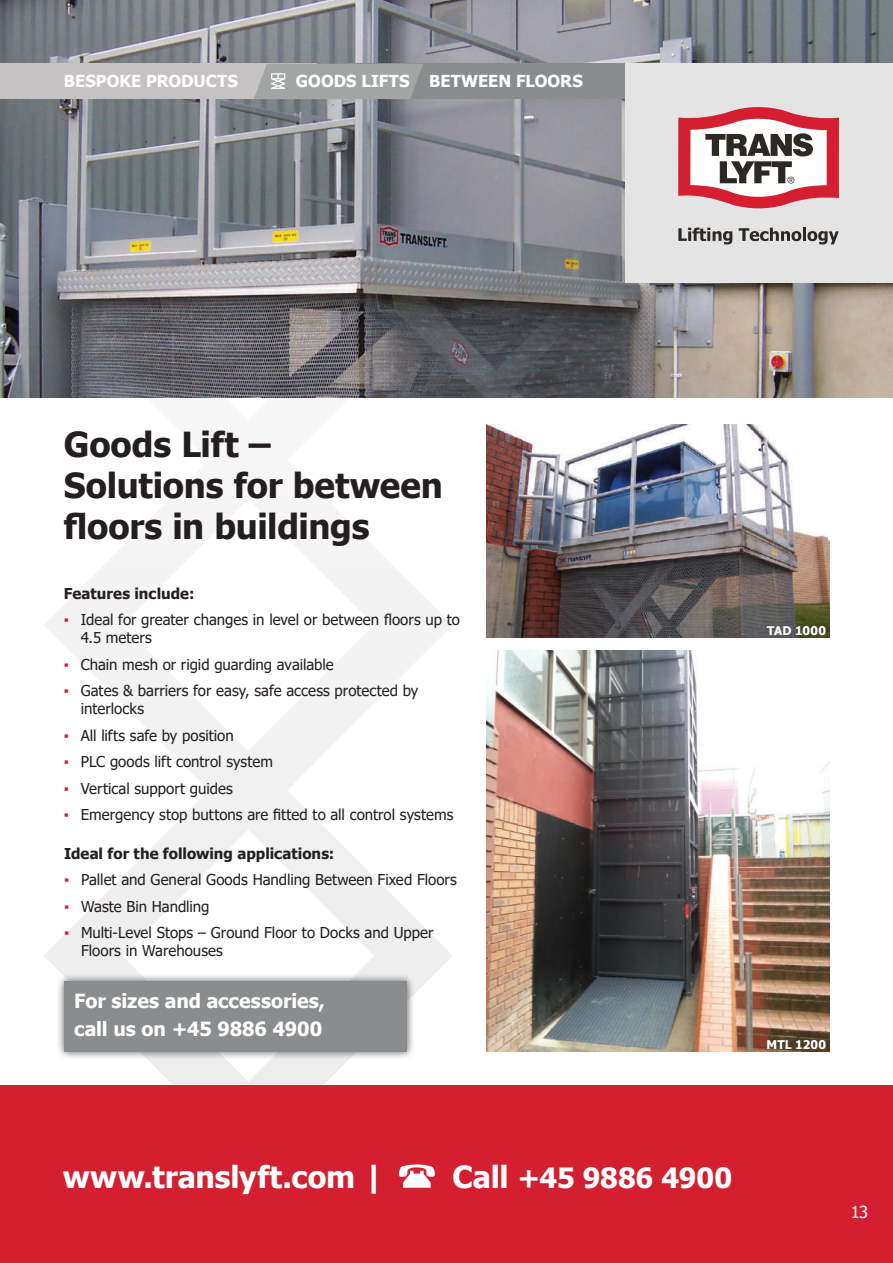
<style>
.page{position:relative;width:893px;height:1263px;background:#fff}
.page>*{position:absolute;margin:0;border:0;box-sizing:border-box;transform-origin:0 0}
.t1{font:700 34.5px/41.4px "Tahoma";letter-spacing:-.005em;color:#231f20}
.t2{font:700 30.45px "Tahoma";color:#fff}
.t3{font:700 27.9px "Tahoma";letter-spacing:-.01em;color:#fff}
.t4{font:700 19.5px/27.6px "Tahoma";letter-spacing:-.005em;color:#fff}
.t5{font:700 16.5px "Tahoma";color:#fff}
.t6{font:16.5px "Tahoma";color:#fff}
.t7{font:15px/18px "Tahoma";color:#231f20}
.t8{font:700 15px "Tahoma";color:#231f20}
.t9{font:700 12px "Tahoma";letter-spacing:.01em;color:#fff}
.s1{color:#d31f2f}
.s2{font-size:30.45px}
</style>
<div class="page">
<svg style="left:44px;top:397px;width:409px;height:688px"></svg>
<div style="left:0;top:1085px;width:893px;height:178px;background:#d31f2f"></div>
<svg style="left:399px;top:1164px;width:36px;height:24px"></svg>
<img style="left:0;top:0;width:893px;height:397px">
<img style="left:487px;top:424px;width:342px;height:214px">
<img style="left:487px;top:650px;width:342px;height:402px">
<div style="left:0;top:64px;width:316px;height:35px;background:#c4c2c2"></div>
<div style="left:345px;top:64px;width:280px;height:35px;background:#8a8c8d"></div>
<svg style="left:254px;top:64px;width:169px;height:35px;background:#a5a6a6"></svg>
<div style="left:56px;top:973px;width:359px;height:87px;background:#231f20;opacity:.75"></div>
<div style="left:64px;top:982px;width:342px;height:70px;background:#8a8c8d"></div>
<div style="left:625px;top:64px;width:268px;height:219px;background:#e4e4e4"></div>
<svg style="left:678px;top:228px;width:54px;height:16px"></svg>
<svg style="left:739px;top:228px;width:100px;height:16px"></svg>
<svg style="left:678px;top:107px;width:161px;height:102px;background:#cd9398"></svg>
<p class="t5" style="left:64px;top:70px;width:176px">BESPOKE PRODUCTS</p>
<p class="t5" style="left:296px;top:70px;width:289px">GOODS LIFTS BETWEEN FLOORS</p>
<h1 class="t1" style="left:64px;top:425px;width:381px">Goods Lift –<br>Solutions for between floors in buildings</h1>
<p class="t8" style="left:64px;top:583px;width:132px">Features include:</p>
<p class="t7" style="left:81px;top:612px;width:381px;text-indent:-17px"><span class="s1">▪</span> Ideal for greater changes in level or between floors up to<br>4.5 meters</p>
<p class="t7" style="left:64px;top:656px;width:272px"><span class="s1">▪</span> Chain mesh or rigid guarding available</p>
<p class="t7" style="left:81px;top:683px;width:339px;text-indent:-17px"><span class="s1">▪</span> Gates &amp; barriers for easy, safe access protected by interlocks</p>
<p class="t7" style="left:64px;top:727px;width:171px"><span class="s1">▪</span> All lifts safe by position</p>
<p class="t7" style="left:64px;top:754px;width:211px"><span class="s1">▪</span> PLC goods lift control system</p>
<p class="t7" style="left:64px;top:780px;width:170px"><span class="s1">▪</span> Vertical support guides</p>
<p class="t7" style="left:64px;top:807px;width:391px"><span class="s1">▪</span> Emergency stop buttons are fitted to all control systems</p>
<p class="t8" style="left:64px;top:843px;width:272px">Ideal for the following applications:</p>
<p class="t7" style="left:64px;top:871px;width:394px"><span class="s1">▪</span> Pallet and General Goods Handling Between Fixed Floors</p>
<p class="t7" style="left:64px;top:898px;width:147px"><span class="s1">▪</span> Waste Bin Handling</p>
<p class="t7" style="left:81px;top:924px;width:354px;text-indent:-17px"><span class="s1">▪</span> Multi-Level Stops – Ground Floor to Docks and Upper<br>Floors in Warehouses</p>
<h3 class="t4" style="left:74px;top:988px;width:252px">For sizes and accessories, call us on +45 9886 4900</h3>
<p class="t9" style="left:767px;top:622px;width:60px">TAD 1000</p>
<p class="t9" style="left:766px;top:1036px;width:61px">MTL 1200</p>
<h2 class="t2" style="left:63px;top:1155px;width:322px">www.translyft.com |</h2>
<h3 class="t3" style="left:453px;top:1158px;width:281px"><span class="s2">Call</span> +45 9886 4900</h3>
<p class="t6" style="left:851px;top:1201px;width:19px">13</p>
</div>
